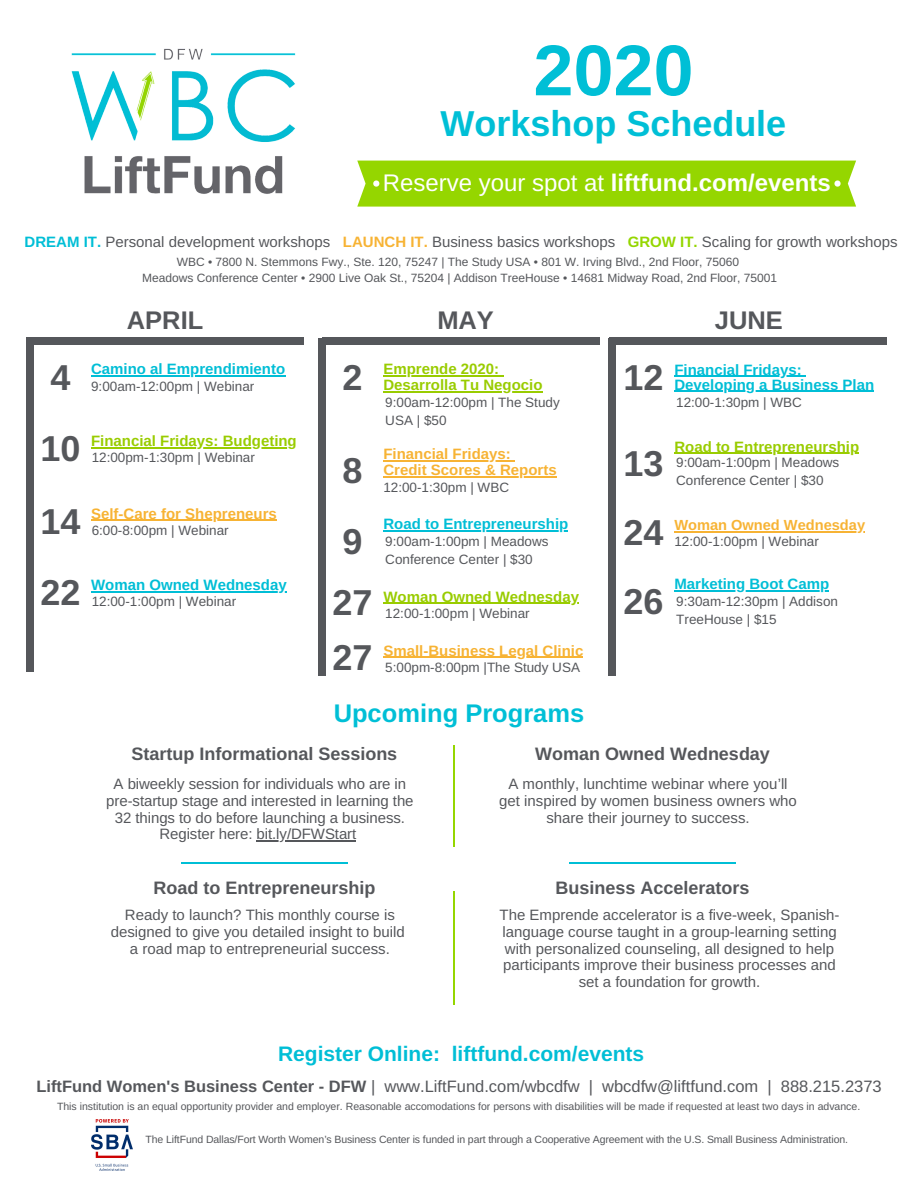
<style>
.page{position:relative;width:918px;height:1188px;background:#fff}
.page>*{position:absolute;margin:0;border:0;box-sizing:border-box;transform-origin:0 0}
.t1{font:700 72px "Arimo";color:#00bfd6}
.t2{font:700 36px/71.6px "Arimo";color:#55575b}
.t3{font:700 36px "Arimo";color:#00bfd6}
.t4{font:700 25.5px "Arimo";color:#00bfd6}
.t5{font:700 25.5px "Arimo";color:#55575b}
.t6{font:700 24px "Arimo";color:#fff}
.t7{font:700 21px "Arimo";color:#00bed6}
.t8{font:700 18px "Arimo";color:#55575b}
.t9{font:16.5px "Arimo";color:#55575b}
.t10{font:15px/16.8px "Arimo";color:#55575b;text-align:center}
.t11{font:700 15px/15px "Arimo";color:#00bed6}
.t12{font:700 15px/15.8px "Arimo";color:#9c0}
.t13{font:700 15px/15.8px "Arimo";color:#f7b334}
.t14{font:700 14.7px "Arimo";color:#f7b334}
.t15{font:13.5px/18px "Arimo";color:#55575b}
.t16{font:12px/15.8px "Arimo";color:#55575b;text-align:center}
.t17{font:10.5px "Arimo";color:#55575b}
.s1{font-weight:400}
.s2{font-weight:700;color:#00bed6}
.s3{font-weight:700;color:#f7b334}
.s4{font-weight:700;color:#95d600}
.s5{font-weight:700}
</style>
<div class="page">
<div style="left:322px;top:337px;width:278px;height:8px;background:#55575b"></div>
<div style="left:608px;top:339px;width:8px;height:337px;background:#55575b"></div>
<div style="left:318px;top:339px;width:8px;height:337px;background:#55575b"></div>
<div style="left:26px;top:338px;width:7px;height:334px;background:#55575b"></div>
<div style="left:26px;top:337px;width:278px;height:8px;background:#55575b"></div>
<hr style="left:91px;top:447px;width:206px;height:1px;background:#9c0">
<hr style="left:91px;top:375px;width:194px;height:2px;background:#00bed6">
<hr style="left:674px;top:453px;width:185px;height:1px;background:#9c0">
<hr style="left:383px;top:530px;width:185px;height:1px;background:#00bed6">
<hr style="left:383px;top:460px;width:128px;height:2px;background:#f7b334">
<hr style="left:383px;top:476px;width:174px;height:1px;background:#f7b334">
<div style="left:357px;top:161px;width:499px;height:46px;background:#95d600"></div>
<hr style="left:383px;top:603px;width:196px;height:1px;background:#9c0">
<div style="left:609px;top:337px;width:277px;height:8px;background:#55575b"></div>
<hr style="left:674px;top:376px;width:128px;height:1px;background:#00bed6">
<hr style="left:674px;top:391px;width:200px;height:1px;background:#00bed6">
<hr style="left:257px;top:841px;width:99px;height:1px;background:#55575b">
<hr style="left:453px;top:745px;width:2px;height:102px;background:#95d600">
<hr style="left:181px;top:863px;width:167px;height:1px;background:#00bfd6">
<hr style="left:569px;top:863px;width:167px;height:1px;background:#00bfd6">
<hr style="left:453px;top:891px;width:2px;height:113px;background:#95d600">
<img style="left:92px;top:1120px;width:40px;height:50px">
<img style="left:71px;top:48px;width:225px;height:146px">
<hr style="left:91px;top:520px;width:186px;height:1px;background:#f7b334">
<hr style="left:91px;top:591px;width:196px;height:2px;background:#00bed6">
<hr style="left:383px;top:657px;width:200px;height:1px;background:#f7b334">
<hr style="left:674px;top:531px;width:191px;height:1px;background:#f7b334">
<hr style="left:383px;top:375px;width:116px;height:1px;background:#9c0">
<hr style="left:383px;top:391px;width:160px;height:1px;background:#9c0">
<hr style="left:674px;top:590px;width:155px;height:1px;background:#00bed6">
<h1 class="t1" style="left:533px;top:30px;width:162px">2020</h1>
<h2 class="t3" style="left:441px;top:104px;width:347px">Workshop Schedule</h2>
<h3 class="t6" style="left:383px;top:169px;width:450px"><span class="s1">Reserve your spot at</span> liftfund.com/events</h3>
<p class="t10" style="left:25px;top:233px;width:875px"><span class="s2">DREAM IT.</span> Personal development workshops <span class="s3">LAUNCH IT.</span> Business basics workshops <span class="s4">GROW IT.</span> Scaling for growth workshops</p>
<p class="t16" style="left:142px;top:254px;width:637px">WBC • 7800 N. Stemmons Fwy., Ste. 120, 75247 | The Study USA • 801 W. Irving Blvd., 2nd Floor, 75060<br>Meadows Conference Center • 2900 Live Oak St., 75204 | Addison TreeHouse • 14681 Midway Road, 2nd Floor, 75001</p>
<h3 class="t5" style="left:127px;top:306px;width:78px">APRIL</h3>
<h3 class="t5" style="left:715px;top:306px;width:69px">JUNE</h3>
<h3 class="t5" style="left:437px;top:306px;width:58px">MAY</h3>
<h2 class="t2" style="left:41px;top:342px;width:42px">4<br>10</h2>
<p class="t11" style="left:91px;top:362px;width:196px">Camino al Emprendimiento</p>
<p class="t15" style="left:91px;top:377px;width:165px">9:00am-12:00pm | Webinar</p>
<p class="t12" style="left:91px;top:433px;width:207px">Financial Fridays: Budgeting</p>
<p class="t15" style="left:92px;top:449px;width:165px">12:00pm-1:30pm | Webinar</p>
<h2 class="t2" style="left:343px;top:342px;width:22px">2</h2>
<p class="t12" style="left:383px;top:361px;width:161px">Emprende 2020:<br>Desarrolla Tu Negocio</p>
<p class="t15" style="left:385px;top:393px;width:176px">9:00am-12:00pm | The Study<br>USA | $50</p>
<h2 class="t2" style="left:623px;top:342px;width:42px">12</h2>
<p class="t13" style="left:383px;top:446px;width:175px">Financial Fridays:<br>Credit Scores &amp; Reports</p>
<p class="t15" style="left:383px;top:478px;width:127px">12:00-1:30pm | WBC</p>
<h2 class="t2" style="left:343px;top:434px;width:22px">8</h2>
<h2 class="t2" style="left:623px;top:427px;width:42px">13</h2>
<p class="t11" style="left:674px;top:362px;width:201px">Financial Fridays:<br>Developing a Business Plan</p>
<p class="t15" style="left:676px;top:393px;width:127px">12:00-1:30pm | WBC</p>
<p class="t12" style="left:674px;top:438px;width:186px">Road to Entrepreneurship</p>
<p class="t15" style="left:676px;top:453px;width:165px">9:00am-1:00pm | Meadows<br>Conference Center | $30</p>
<h2 class="t2" style="left:41px;top:485px;width:42px">14</h2>
<p class="t13" style="left:91px;top:506px;width:187px">Self-Care for Shepreneurs</p>
<p class="t15" style="left:92px;top:521px;width:138px">6:00-8:00pm | Webinar</p>
<h2 class="t2" style="left:343px;top:506px;width:22px">9</h2>
<p class="t11" style="left:383px;top:516px;width:186px">Road to Entrepreneurship</p>
<p class="t15" style="left:385px;top:532px;width:165px">9:00am-1:00pm | Meadows<br>Conference Center | $30</p>
<h2 class="t2" style="left:623px;top:497px;width:42px">24</h2>
<p class="t14" style="left:674px;top:517px;width:192px">Woman Owned Wednesday</p>
<p class="t15" style="left:674px;top:532px;width:146px">12:00-1:00pm | Webinar</p>
<h2 class="t2" style="left:41px;top:557px;width:42px">22</h2>
<p class="t11" style="left:91px;top:578px;width:197px">Woman Owned Wednesday</p>
<p class="t15" style="left:92px;top:593px;width:146px">12:00-1:00pm | Webinar</p>
<h2 class="t2" style="left:333px;top:567px;width:42px">27</h2>
<p class="t12" style="left:383px;top:589px;width:197px">Woman Owned Wednesday</p>
<p class="t15" style="left:385px;top:605px;width:146px">12:00-1:00pm | Webinar</p>
<h2 class="t2" style="left:623px;top:566px;width:42px">26</h2>
<p class="t11" style="left:674px;top:576px;width:156px">Marketing Boot Camp</p>
<p class="t15" style="left:676px;top:592px;width:163px">9:30am-12:30pm | Addison<br>TreeHouse | $15</p>
<h2 class="t2" style="left:333px;top:622px;width:42px">27</h2>
<p class="t13" style="left:383px;top:643px;width:201px">Small-Business Legal Clinic</p>
<p class="t15" style="left:385px;top:659px;width:196px">5:00pm-8:00pm |The Study USA</p>
<h3 class="t4" style="left:334px;top:699px;width:252px">Upcoming Programs</h3>
<p class="t8" style="left:132px;top:744px;width:267px">Startup Informational Sessions</p>
<p class="t8" style="left:535px;top:744px;width:236px">Woman Owned Wednesday</p>
<p class="t10" style="left:106px;top:775px;width:309px">A biweekly session for individuals who are in pre-startup stage and interested in learning the 32 things to do before launching a business.<br>Register here: bit.ly/DFWStart</p>
<p class="t10" style="left:499px;top:775px;width:299px">A monthly, lunchtime webinar where you’ll get inspired by women business owners who share their journey to success.</p>
<p class="t8" style="left:154px;top:878px;width:223px">Road to Entrepreneurship</p>
<p class="t10" style="left:111px;top:906px;width:296px">Ready to launch? This monthly course is designed to give you detailed insight to build a road map to entrepreneurial success.</p>
<p class="t8" style="left:556px;top:877px;width:195px">Business Accelerators</p>
<p class="t10" style="left:500px;top:906px;width:342px">The Emprende accelerator is a five-week, Spanish&shy;language course taught in a group-learning setting with personalized counseling, all designed to help participants improve their business processes and set a foundation for growth.</p>
<h3 class="t7" style="left:278px;top:1042px;width:368px">Register Online: liftfund.com/events</h3>
<p class="t9" style="left:36px;top:1077px;width:847px"><span class="s5">LiftFund Women's Business Center - DFW</span> | www.LiftFund.com/wbcdfw | wbcdfw@liftfund.com | 888.215.2373</p>
<p class="t17" style="left:57px;top:1100px;width:805px">This institution is an equal opportunity provider and employer. Reasonable accomodations for persons with disabilities will be made if requested at least two days in advance.</p>
<p class="t17" style="left:146px;top:1133px;width:704px">The LiftFund Dallas/Fort Worth Women’s Business Center is funded in part through a Cooperative Agreement with the U.S. Small Business Administration.</p>
</div>
